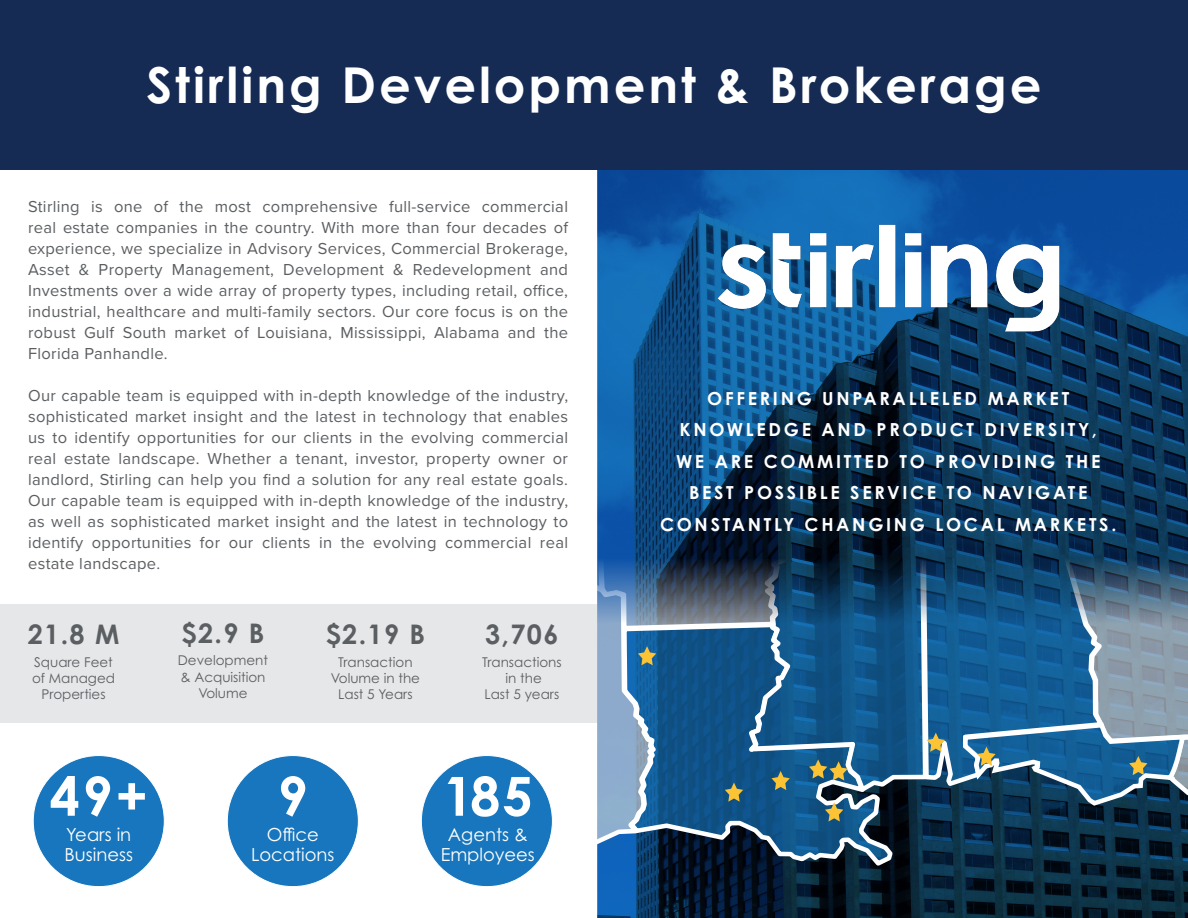
<style>
.page{position:relative;width:1188px;height:918px;background:#fff}
.page>*{position:absolute;margin:0;border:0;box-sizing:border-box;transform-origin:0 0}
.t1{font:700 54px "Century Gothic Pro";color:#fff}
.t2{font:700 49.5px "Century Gothic Pro";letter-spacing:.06em;color:#fff}
.t3{font:700 27px "Century Gothic Pro";letter-spacing:.05em;color:#5c5f62}
.t4{font:700 18px/31.5px "Century Gothic Pro";letter-spacing:.15em;color:#fff;text-align:center}
.t5{font:18px/19.5px "Century Gothic Pro";color:#fff;text-align:center}
.t6{font:16.5px/21px "Proxima Nova";letter-spacing:.02em;color:#5c5f62;text-align:justify}
.t7{font:13.5px/16.2px "Century Gothic Pro";color:#5c5f62;text-align:center}
</style>
<div class="page">
<div style="left:0;top:604px;width:597px;height:119px;background:#e6e7e9"></div>
<svg style="left:597px;top:170px;width:591px;height:748px;background:#0c4274"></svg>
<div style="left:421px;top:756px;width:131px;height:131px;background:#1776bd;border-radius:50%"></div>
<div style="left:227px;top:756px;width:131px;height:131px;background:#1776bd;border-radius:50%"></div>
<div style="left:33px;top:756px;width:131px;height:131px;background:#1776bd;border-radius:50%"></div>
<img style="left:708px;top:216px;width:360px;height:125px">
<svg style="left:945px;top:540px;width:16px;height:249px;background:#1e5e8d"></svg>
<svg style="left:597px;top:540px;width:348px;height:378px;background:#29567a"></svg>
<svg style="left:961px;top:540px;width:227px;height:378px;background:#2c5776"></svg>
<div style="left:0;top:0;width:1188px;height:170px;background:#162b53"></div>
<p class="t2" style="left:146px;top:54px;width:897px">Stirling Development &amp; Brokerage</p>
<p class="t6" style="left:28px;top:196px;width:542px">Stirling is one of the most comprehensive full-service commercial real estate companies in the country. With more than four decades of experience, we specialize in Advisory Services, Commercial Brokerage, Asset &amp; Property Management, Development &amp; Redevelopment and Investments over a wide array of property types, including retail, office, industrial, healthcare and multi-family sectors. Our core focus is on the robust Gulf South market of Louisiana, Mississippi, Alabama and the Florida Panhandle.</p>
<p class="t6" style="left:28px;top:384px;width:542px">Our capable team is equipped with in-depth knowledge of the industry, sophisticated market insight and the latest in technology that enables us to identify opportunities for our clients in the evolving commercial real estate landscape. Whether a tenant, investor, property owner or landlord, Stirling can help you find a solution for any real estate goals.<br>Our capable team is equipped with in-depth knowledge of the industry, as well as sophisticated market insight and the latest in technology to identify opportunities for our clients in the evolving commercial real estate landscape.</p>
<p class="t3" style="left:28px;top:618px;width:93px">21.8 M</p>
<p class="t7" style="left:32px;top:654px;width:85px">Square Feet of Managed<br>Properties</p>
<p class="t1" style="left:50px;top:762px;width:100px">49+</p>
<p class="t5" style="left:65px;top:825px;width:70px;text-align:left">Years in<br>Business</p>
<p class="t3" style="left:182px;top:616px;width:84px">$2.9 B</p>
<p class="t7" style="left:178px;top:652px;width:92px">Development &amp; Acquisition<br>Volume</p>
<p class="t3" style="left:326px;top:618px;width:101px">$2.19 B</p>
<p class="t7" style="left:331px;top:654px;width:91px">Transaction<br>Volume in the<br>Last 5 Years</p>
<p class="t3" style="left:485px;top:618px;width:75px">3,706</p>
<p class="t7" style="left:482px;top:654px;width:81px">Transactions in the<br>Last 5 years</p>
<p class="t1" style="left:278px;top:762px;width:32px">9</p>
<p class="t5" style="left:251px;top:825px;width:85px">Office<br>Locations</p>
<p class="t1" style="left:443px;top:762px;width:91px">185</p>
<p class="t5" style="left:441px;top:825px;width:96px">Agents &amp;<br>Employees</p>
<p class="t4" style="left:660px;top:382px;width:458px">OFFERING UNPARALLELED MARKET KNOWLEDGE AND PRODUCT DIVERSITY,<br>WE ARE COMMITTED TO PROVIDING THE BEST POSSIBLE SERVICE TO NAVIGATE CONSTANTLY CHANGING LOCAL MARKETS.</p>
</div>
